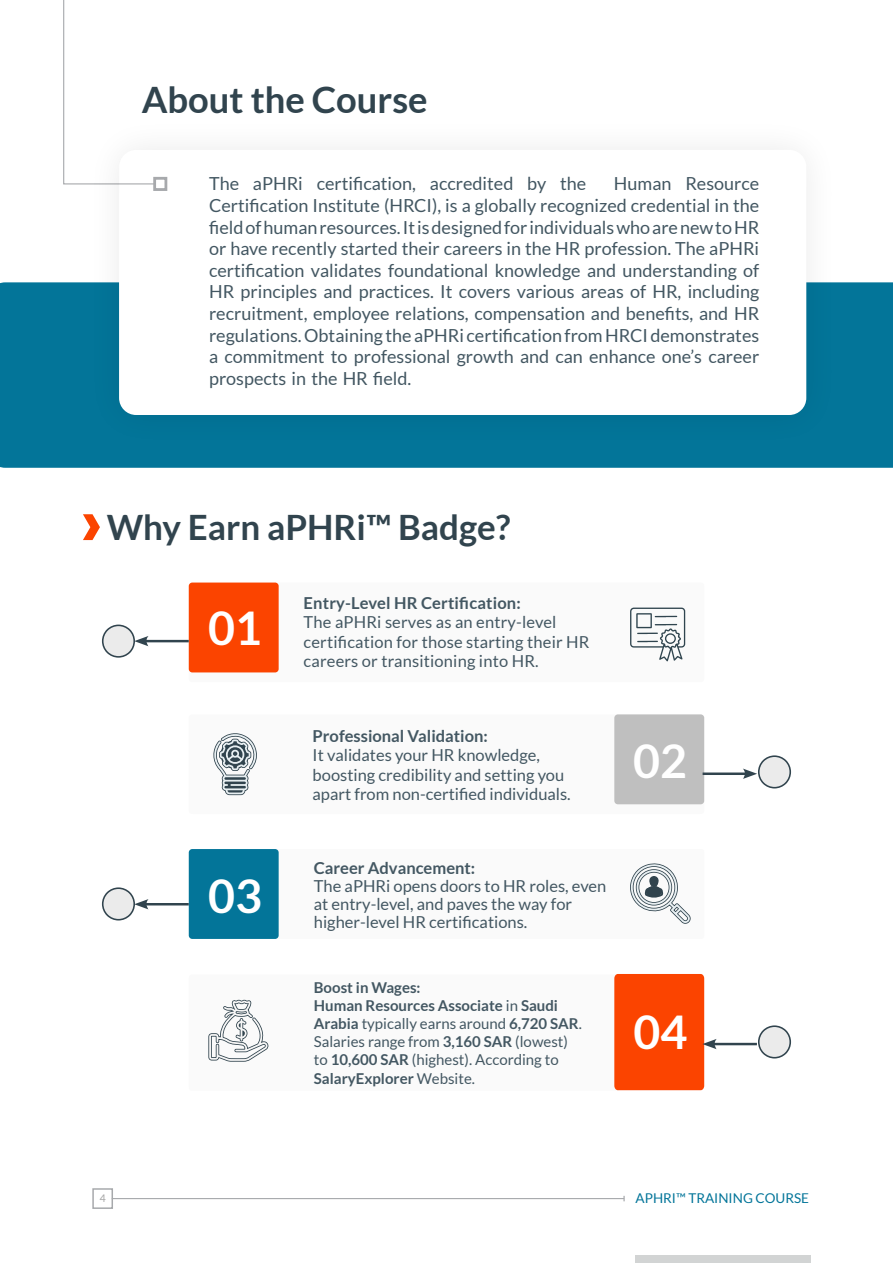
<style>
.page{position:relative;width:893px;height:1263px;background:#fff}
.page>*{position:absolute;margin:0;border:0;box-sizing:border-box;transform-origin:0 0}
.t1{font:700 46.5px "Lato";color:#fff}
.t2{font:700 36.3px "Lato";color:#31444e}
.t3{font:700 34.95px "Lato";color:#31444e}
.t4{font:18px/21.6px "Lato";color:#435762;text-align:justify}
.t5{font:16.5px/19.5px "Lato";color:#435762}
.t6{font:700 16.5px "Lato";color:#435762}
.t7{font:700 15px/18px "Lato";color:#435762}
.t8{font:13.5px "Lato";color:#037599}
.t9{font:500 10.5px "Lato";color:#ababab}
.s1{font-weight:400}
</style>
<div class="page">
<hr style="left:112px;top:1198px;width:512px;height:1px;background:#a7a9ac">
<div style="left:92px;top:1188px;width:21px;height:21px;border:2px solid #a7a9ac"></div>
<div style="left:0;top:282px;width:893px;height:186px;background:#037599"></div>
<div style="left:85px;top:116px;width:755px;height:332px;background:#000;opacity:.09"></div>
<div style="left:119px;top:150px;width:687px;height:265px;background:#fff;border-radius:17px"></div>
<svg style="left:63px;top:0;width:93px;height:185px"></svg>
<div style="left:153px;top:177px;width:14px;height:14px;border:3px solid #a7a9ac"></div>
<div style="left:636px;top:1256px;width:175px;height:7px;background:#d2d4d4"></div>
<div style="left:276px;top:849px;width:428px;height:90px;background:#fafafa;border-radius:3px"></div>
<svg style="left:83px;top:514px;width:17px;height:26px"></svg>
<div style="left:189px;top:582px;width:515px;height:100px;background:#fafafa;border-radius:3px"></div>
<div style="left:189px;top:582px;width:90px;height:90px;background:#fb4400;border-radius:4px"></div>
<div style="left:189px;top:714px;width:515px;height:100px;background:#fafafa;border-radius:3px"></div>
<div style="left:614px;top:714px;width:90px;height:90px;background:#bfbfbf;border-radius:4px"></div>
<div style="left:189px;top:849px;width:90px;height:90px;background:#037599;border-radius:4px"></div>
<hr style="left:144px;top:640px;width:45px;height:2px;background:#31444e">
<svg style="left:101px;top:624px;width:48px;height:34px"></svg>
<hr style="left:144px;top:903px;width:45px;height:2px;background:#31444e">
<svg style="left:101px;top:887px;width:48px;height:34px"></svg>
<hr style="left:703px;top:772px;width:44px;height:3px;background:#31444e">
<svg style="left:743px;top:755px;width:48px;height:34px"></svg>
<svg style="left:213px;top:733px;width:44px;height:63px"></svg>
<svg style="left:758px;top:1025px;width:33px;height:34px"></svg>
<hr style="left:712px;top:1043px;width:45px;height:2px;background:#31444e">
<svg style="left:614px;top:974px;width:103px;height:116px;background:#fa5a1f"></svg>
<svg style="left:630px;top:863px;width:61px;height:61px"></svg>
<svg style="left:208px;top:999px;width:61px;height:63px"></svg>
<svg style="left:630px;top:608px;width:55px;height:53px"></svg>
<h2 class="t2" style="left:142px;top:79px;width:287px">About the Course</h2>
<p class="t4" style="left:209px;top:173px;width:379px">The aPHRi certification, accredited by the</p>
<p class="t4" style="left:209px;top:173px;width:552px;text-indent:405px">Human Resource Certification Institute (HRCI), is a globally recognized credential in the field of human resources. It is designed for individuals who are new to HR or have recently started their careers in the HR profession. The aPHRi certification validates foundational knowledge and understanding of HR principles and practices. It covers various areas of HR, including recruitment, employee relations, compensation and benefits, and HR regulations. Obtaining the aPHRi certification from HRCI demonstrates a commitment to professional growth and can enhance one’s career prospects in the HR field.</p>
<h3 class="t3" style="left:107px;top:507px;width:405px">Why Earn aPHRi™ Badge?</h3>
<h1 class="t1" style="left:208px;top:602px;width:55px">01</h1>
<h1 class="t1" style="left:208px;top:869px;width:55px">03</h1>
<p class="t6" style="left:304px;top:593px;width:219px">Entry-Level HR Certification:</p>
<p class="t5" style="left:304px;top:612px;width:287px">The aPHRi serves as an entry-level certification for those starting their HR careers or transitioning into HR.</p>
<p class="t6" style="left:313px;top:726px;width:177px">Professional Validation:</p>
<p class="t5" style="left:313px;top:745px;width:260px">It validates your HR knowledge, boosting credibility and setting you apart from non-certified individuals.</p>
<p class="t6" style="left:314px;top:858px;width:163px">Career Advancement:</p>
<p class="t5" style="left:314px;top:876px;width:294px;line-height:18px">The aPHRi opens doors to HR roles, even at entry-level, and paves the way for higher-level HR certifications.</p>
<p class="t7" style="left:314px;top:978px;width:270px">Boost in Wages:<br>Human Resources Associate <span class="s1">in</span> Saudi Arabia <span class="s1">typically earns around</span> 6,720 SAR<span class="s1">.<br>Salaries range from</span> 3,160 SAR <span class="s1">(lowest) to</span> 10,600 SAR <span class="s1">(highest). According to</span></p>
<p class="t7" style="left:314px;top:1069px;width:163px">SalaryExplorer <span class="s1">Website.</span></p>
<h1 class="t1" style="left:633px;top:734px;width:55px">02</h1>
<h1 class="t1" style="left:633px;top:1006px;width:55px">04</h1>
<p class="t9" style="left:100px;top:1191px;width:8px">4</p>
<p class="t8" style="left:636px;top:1190px;width:175px">APHRI™ TRAINING COURSE</p>
</div>
